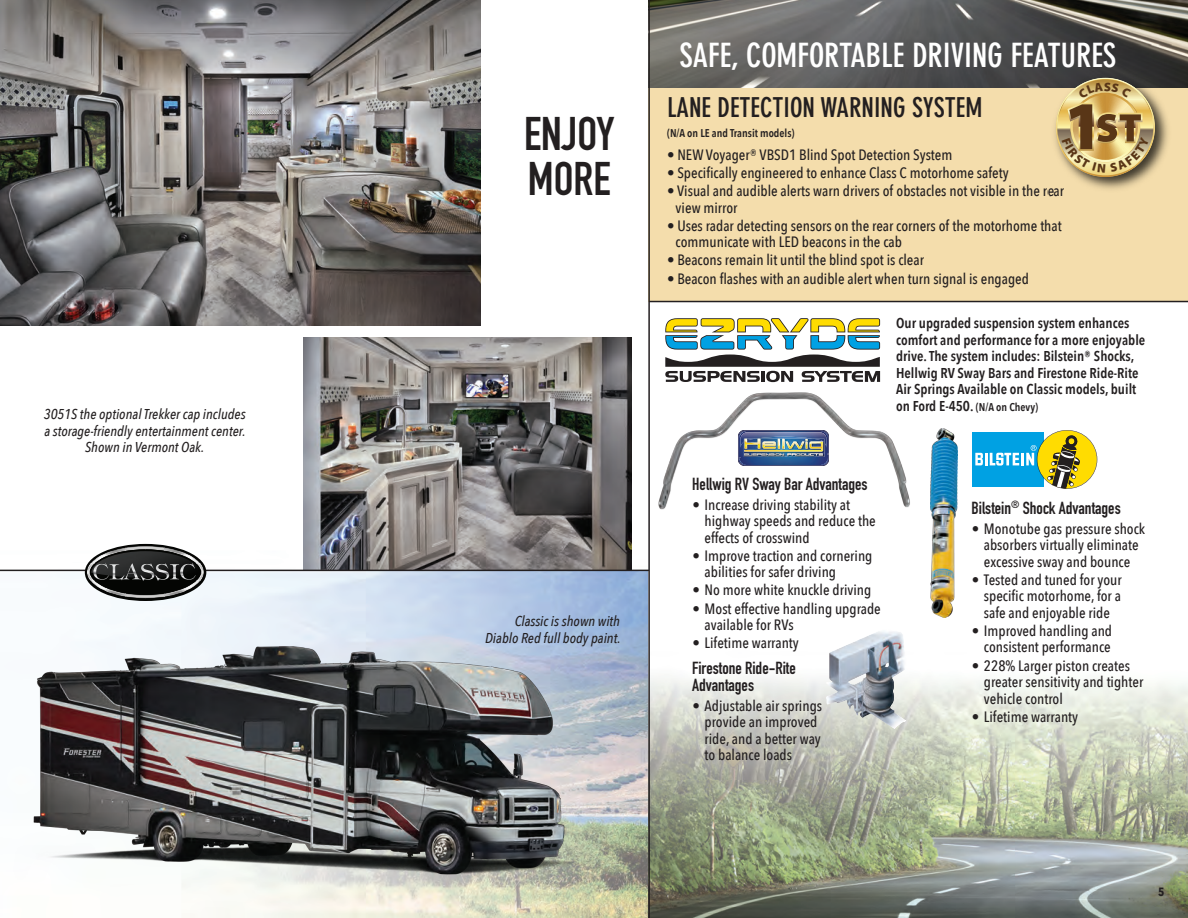
<style>
.page{position:relative;width:1188px;height:918px;background:#fff}
.page>*{position:absolute;margin:0;border:0;box-sizing:border-box;transform-origin:0 0}
.t1{font:700 46.5px "DIN Condensed";color:#231f20}
.t2{font:700 condensed 33px "DIN Neuzeit Grotesk";color:#fff}
.t3{font:700 condensed 27px "DIN Neuzeit Grotesk";color:#231f20}
.t4{font:700 17.25px/16.5px "DIN Condensed";color:#231f20}
.t5{font:500 15px/16.5px "Avenir Next Condensed";color:#231f20}
.t6{font:600 14.25px/16.5px "Avenir Next Condensed";color:#231f20}
.t7{font:italic 500 14.25px/16.5px "Avenir Next Condensed";color:#231f20;text-align:right}
.t8{font:700 12px "Avenir Next Condensed";color:#231f20}
.t9{font:600 11.25px "Avenir Next Condensed";color:#231f20}
.s1{font-size:11.25px}
</style>
<div class="page">
<img style="left:0;top:302px;width:1188px;height:616px">
<div style="left:648px;top:376px;width:540px;height:542px;background:#fff"></div>
<img style="left:650px;top:617px;width:538px;height:301px">
<div style="left:972px;top:432px;width:71px;height:54px;background:#00a1e3"></div>
<svg style="left:975px;top:430px;width:122px;height:59px"></svg>
<img style="left:658px;top:392px;width:252px;height:118px">
<img style="left:930px;top:428px;width:28px;height:189px">
<svg style="left:665px;top:318px;width:215px;height:64px"></svg>
<img style="left:304px;top:337px;width:327px;height:233px">
<div style="left:648px;top:0;width:540px;height:302px;background:#f4ddac"></div>
<img style="left:12px;top:640px;width:582px;height:252px">
<img style="left:650px;top:0;width:538px;height:87px">
<img style="left:1049px;top:71px;width:125px;height:119px">
<hr style="left:648px;top:0;width:2px;height:918px;background:#231f20">
<hr style="left:649px;top:301px;width:539px;height:1px;background:#231f20">
<img style="left:0;top:0;width:481px;height:326px">
<hr style="left:0;top:570px;width:649px;height:1px;background:#231f20">
<svg style="left:85px;top:544px;width:121px;height:57px"></svg>
<img style="left:180px;top:562px;width:15px;height:14px">
<svg style="left:1057px;top:79px;width:96px;height:96px"></svg>
<p class="t7" style="left:44px;top:406px;width:203px;text-align:center">3051S the optional Trekker cap includes a storage-friendly entertainment center.<br>Shown in Vermont Oak.</p>
<p class="t1" style="left:524px;top:117px;width:92px">ENJOY</p>
<p class="t1" style="left:528px;top:162px;width:84px">MORE</p>
<p class="t7" style="left:485px;top:614px;width:137px">Classic is shown with<br>Diablo Red full body paint.</p>
<p class="t2" style="left:680px;top:42px;width:438px">SAFE, COMFORTABLE DRIVING FEATURES</p>
<p class="t3" style="left:667px;top:97px;width:317px">LANE DETECTION WARNING SYSTEM</p>
<p class="t9" style="left:667px;top:126px;width:129px">(N/A on LE and Transit models)</p>
<p class="t5" style="left:667px;top:147px;width:287px">• NEW Voyager® VBSD1 Blind Spot Detection System</p>
<p class="t5" style="left:667px;top:165px;width:343px">• Specifically engineered to enhance Class C motorhome safety</p>
<p class="t5" style="left:676px;top:183px;width:390px;text-indent:-9px">• Visual and audible alerts warn drivers of obstacles not visible in the rear view mirror</p>
<p class="t5" style="left:676px;top:218px;width:388px;text-indent:-9px">• Uses radar detecting sensors on the rear corners of the motorhome that communicate with LED beacons in the cab</p>
<p class="t5" style="left:667px;top:252px;width:258px">• Beacons remain lit until the blind spot is clear</p>
<p class="t5" style="left:667px;top:271px;width:363px">• Beacon flashes with an audible alert when turn signal is engaged</p>
<p class="t6" style="left:896px;top:315px;width:251px">Our upgraded suspension system enhances comfort and performance for a more enjoyable drive. The system includes: Bilstein® Shocks, Hellwig RV Sway Bars and Firestone Ride-Rite Air Springs Available on Classic models, built on Ford E-450. <span class="s1">(N/A on Chevy)</span></p>
<p class="t4" style="left:692px;top:478px;width:177px">Hellwig RV Sway Bar Advantages</p>
<p class="t5" style="left:705px;top:497px;width:173px;text-indent:-12px">• Increase driving stability at highway speeds and reduce the effects of crosswind</p>
<p class="t5" style="left:705px;top:548px;width:169px;text-indent:-12px">• Improve traction and cornering abilities for safer driving</p>
<p class="t5" style="left:692px;top:582px;width:180px">• No more white knuckle driving</p>
<p class="t5" style="left:705px;top:601px;width:178px;text-indent:-12px">• Most effective handling upgrade available for RVs</p>
<p class="t5" style="left:692px;top:635px;width:108px">• Lifetime warranty</p>
<p class="t4" style="left:692px;top:662px;width:105px">Firestone Ride-Rite<br>Advantages</p>
<p class="t5" style="left:705px;top:698px;width:119px;text-indent:-12px">• Adjustable air springs provide an improved ride, and a better way to balance loads</p>
<p class="t4" style="left:972px;top:502px;width:151px">Bilstein<sup>®</sup> Shock Advantages</p>
<p class="t5" style="left:972px;top:521px;width:175px;text-align:center">• Monotube gas pressure shock absorbers virtually eliminate excessive sway and bounce</p>
<p class="t5" style="left:984px;top:572px;width:139px;text-align:justify;text-indent:-12px">• Tested and tuned for your specific motorhome, for a safe and enjoyable ride</p>
<p class="t5" style="left:972px;top:623px;width:142px;text-align:right">• Improved handling and consistent performance</p>
<p class="t5" style="left:984px;top:658px;width:161px;text-indent:-12px">• 228% Larger piston creates greater sensitivity and tighter vehicle control</p>
<p class="t5" style="left:972px;top:709px;width:108px">• Lifetime warranty</p>
<p class="t8" style="left:1158px;top:884px;width:8px">5</p>
</div>
